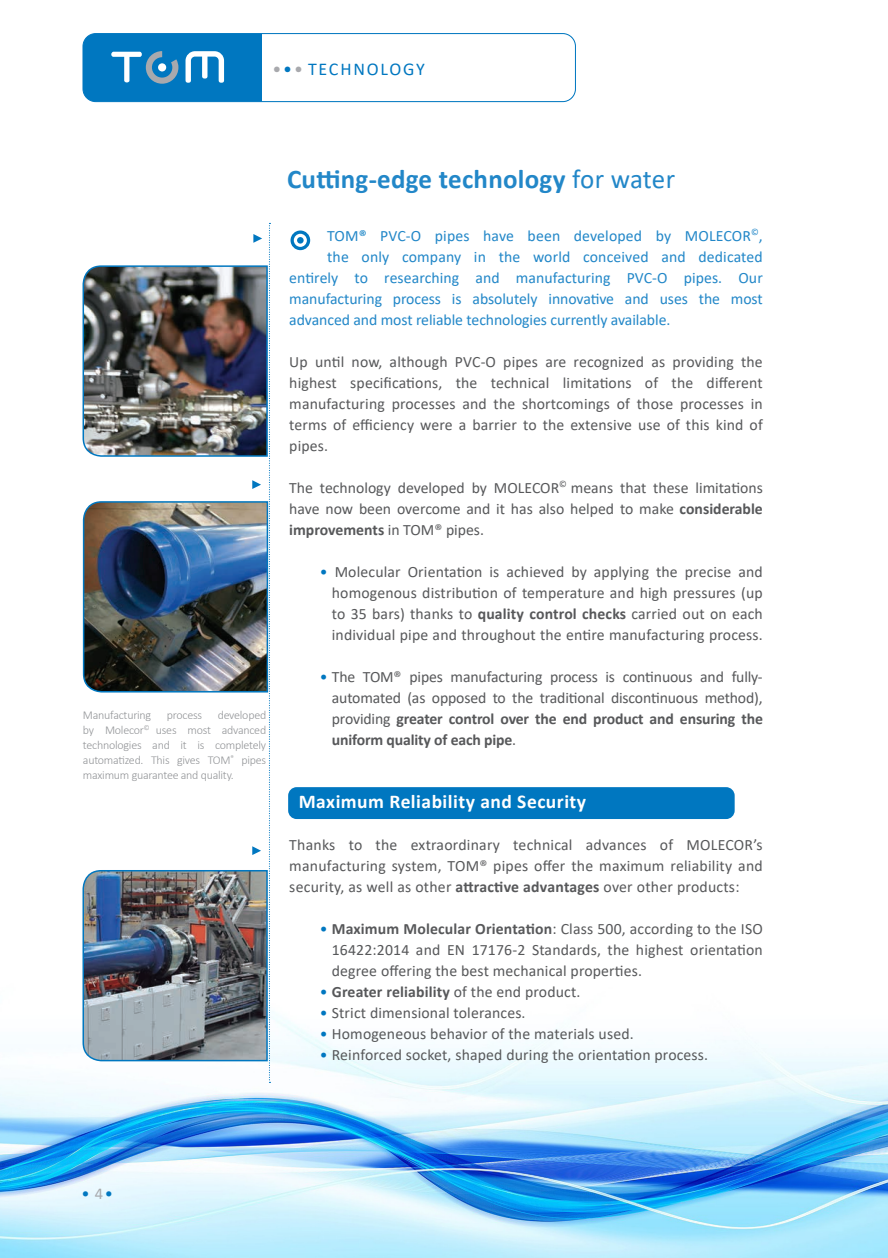
<style>
.page{position:relative;width:888px;height:1258px;background:#fff}
.page>*{position:absolute;margin:0;border:0;box-sizing:border-box;transform-origin:0 0}
.t1{font:700 27px "Calibri";letter-spacing:.01em;color:#2287c8}
.t2{font:700 19.5px "Calibri";letter-spacing:.025em;color:#fff}
.t3{font:18px "Calibri";letter-spacing:.1em;color:#0077c0}
.t4{font:16.5px "Calibri";color:#0077c0}
.t5{font:15.75px/21px "Calibri";letter-spacing:.01em;color:#57585a;text-align:justify}
.t6{font:15.75px/21px "Calibri";letter-spacing:-.005em;color:#2287c8;text-align:right}
.t7{font:700 15.75px "Calibri";letter-spacing:.01em;color:#57585a}
.t8{font:300 12px/15px "Calibri";letter-spacing:-.02em;color:#939598;text-align:justify}
.s1{color:#a8a9ad}
.s2{font-weight:400}
.s3{color:#0077c0}
.s4{font-weight:700}
.s5{color:#58595b}
.s6{font-weight:400;color:#0077c0}
.s7{color:#a7a9ac}
</style>
<div class="page">
<div style="left:83px;top:34px;width:492px;height:68px;background:#0077c0;border-radius:13px"></div>
<div style="left:262px;top:34px;width:313px;height:68px;background:#fff"></div>
<div style="left:83px;top:33px;width:493px;height:69px;border:1px solid #0077c0;border-radius:13px"></div>
<svg style="left:186px;top:51px;width:38px;height:32px"></svg>
<svg style="left:111px;top:51px;width:67px;height:33px"></svg>
<div style="left:158px;top:63px;width:8px;height:8px;background:#fff;border-radius:50%"></div>
<img style="left:0;top:1012px;width:888px;height:246px">
<svg style="left:290px;top:230px;width:20px;height:20px"></svg>
<div style="left:288px;top:787px;width:447px;height:32px;background:#0077c0;border-radius:9px"></div>
<img style="left:82px;top:223px;width:188px;height:860px">
<p class="t3" style="left:273px;top:56px;width:154px"><span class="s1">•</span>•<span class="s1">•</span> TECHNOLOGY</p>
<p class="t8" style="left:83px;top:708px;width:70px">Manufacturing</p>
<p class="t8" style="left:167px;top:708px;width:37px">process</p>
<p class="t8" style="left:83px;top:708px;width:185px;text-indent:135px">developed by Molecor<sup>©</sup> uses most advanced technologies and it is completely automatized. This gives TOM<sup>®</sup> pipes maximum guarantee and quality.</p>
<p class="t1" style="left:287px;top:160px;width:389px">Cutting-edge technology <span class="s2">for water</span></p>
<p class="t6" style="left:289px;top:224px;width:475px">TOM<span class="s3">®</span> PVC-O pipes have been developed by MOLECOR<sup>©</sup>,<br>the only company in the world conceived and dedicated entirely to researching and manufacturing PVC-O pipes. Our</p>
<p class="t6" style="left:289px;top:287px;width:475px">manufacturing process is absolutely innovative and uses the most</p>
<p class="t6" style="left:289px;top:308px;width:383px">advanced and most reliable technologies currently available.</p>
<p class="t5" style="left:289px;top:350px;width:475px">Up until now, although PVC-O pipes are recognized as providing the</p>
<p class="t5" style="left:289px;top:371px;width:475px">highest specifications, the technical limitations of the different manufacturing processes and the shortcomings of those processes in terms of efficiency were a barrier to the extensive use of this kind of pipes.</p>
<p class="t5" style="left:289px;top:476px;width:475px">The technology developed by MOLECOR<sup>©</sup> means that these limitations have now been overcome and it has also helped to make <span class="s4">considerable improvements</span> in TOM<span class="s5">®</span> pipes.</p>
<p class="t5" style="left:332px;top:560px;width:432px;text-indent:-12px"><span class="s3">•</span> Molecular Orientation is achieved by applying the precise and homogenous distribution of temperature and high pressures (up to 35 bars) thanks to <span class="s4">quality control checks</span> carried out on each individual pipe and throughout the entire manufacturing process.</p>
<p class="t5" style="left:332px;top:665px;width:433px;text-indent:-12px"><span class="s3">•</span> The TOM<span class="s5">®</span> pipes manufacturing process is continuous and fully&shy;automated (as opposed to the traditional discontinuous method), providing <span class="s4">greater control over the end product and ensuring the uniform quality of each pipe</span>.</p>
<p class="t2" style="left:299px;top:787px;width:289px">Maximum Reliability and Security</p>
<p class="t5" style="left:289px;top:833px;width:475px">Thanks to the extraordinary technical advances of MOLECOR’s manufacturing system, TOM<span class="s5">®</span> pipes offer the maximum reliability and security, as well as other <span class="s4">attractive advantages</span> over other products:</p>
<p class="t7" style="left:320px;top:917px;width:444px"><span class="s6">•</span> Maximum Molecular Orientation<span class="s2">: Class 500, according to the ISO</span></p>
<p class="t5" style="left:332px;top:938px;width:432px">16422:2014 and EN 17176-2 Standards, the highest orientation</p>
<p class="t5" style="left:332px;top:959px;width:312px">degree offering the best mechanical properties.</p>
<p class="t7" style="left:320px;top:980px;width:262px"><span class="s6">•</span> Greater reliability <span class="s2">of the end product.</span></p>
<p class="t5" style="left:320px;top:1001px;width:207px"><span class="s3">•</span> Strict dimensional tolerances.</p>
<p class="t5" style="left:320px;top:1022px;width:315px"><span class="s3">•</span> Homogeneous behavior of the materials used.</p>
<p class="t5" style="left:320px;top:1043px;width:390px"><span class="s3">•</span> Reinforced socket, shaped during the orientation process.</p>
<p class="t4" style="left:82px;top:1182px;width:33px">•<span class="s7">4</span>•</p>
</div>
